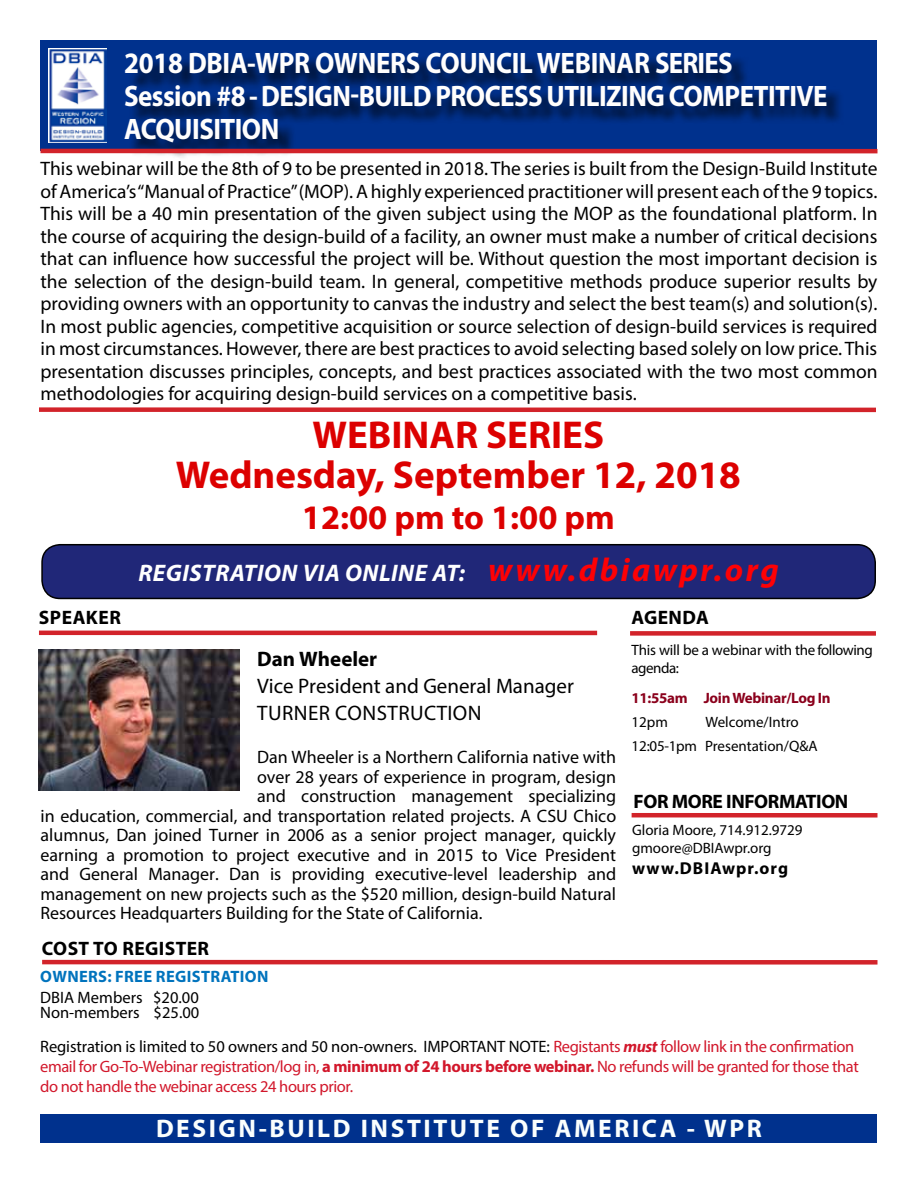
<style>
.page{position:relative;width:918px;height:1188px;background:#fff}
.page>*{position:absolute;margin:0;border:0;box-sizing:border-box;transform-origin:0 0}
.t1{font:700 39px/40.5px "Myriad Pro";color:#dc0000;text-align:center}
.t2{font:700 34.5px "Myriad Pro";color:#dc0000}
.t3{font:700 29.7px/33px "Myriad Pro";letter-spacing:-.02em;color:#fffefd;scale:.91 1}
.t4{font:700 25.5px "Myriad Pro";letter-spacing:.1em;color:#fafefd}
.t5{font:italic 700 24px "Myriad Pro";letter-spacing:.02em;color:#fff}
.t6{font:21px/27px "Myriad Pro";color:#000}
.t7{font:700 21px "Myriad Pro";color:#000}
.t8{font:19.5px/22.5px "Myriad Pro";color:#000;text-align:justify}
.t9{font:700 19.5px "Myriad Pro";letter-spacing:.005em;color:#000}
.t10{font:700 19.5px "Myriad Pro";letter-spacing:-.02em;color:#000}
.t11{font:700 19.5px "Myriad Pro";letter-spacing:.025em;color:#000}
.t12{font:18px "Myriad Pro";color:#000}
.t13{font:700 17.25px "Myriad Pro";letter-spacing:.06em;color:#000}
.t14{font:16.5px/19.8px "Myriad Pro";letter-spacing:-.025em;color:#d2172b}
.t15{font:16.5px/15px "Myriad Pro";color:#000}
.t16{font:700 16.5px "Myriad Pro";letter-spacing:.02em;color:#0073bd}
.t17{font:15px/18px "Myriad Pro";letter-spacing:-.005em;color:#000}
.t18{font:700 15px "Myriad Pro";letter-spacing:-.02em;color:#8b001c}
.s1{font-size:33px;color:#fe0105}
.s2{color:#000}
.s3{font-weight:700;font-style:italic}
.s4{font-weight:700}
</style>
<div class="page">
<div style="left:40px;top:1114px;width:838px;height:29px;background:#00318d"></div>
<div style="left:40px;top:40px;width:838px;height:111px;background:#00318d"></div>
<img style="left:48px;top:48px;width:59px;height:94px">
<div style="left:128px;top:55px;width:717px;height:105px;background:#000;opacity:.75"></div>
<hr style="left:39px;top:631px;width:558px;height:4px;background:#d2232a">
<div style="left:630px;top:631px;width:246px;height:5px;background:#d2232a"></div>
<div style="left:39px;top:407px;width:837px;height:5px;background:#d2232a"></div>
<hr style="left:41px;top:149px;width:836px;height:4px;background:#d2232a">
<div style="left:632px;top:813px;width:245px;height:5px;background:#d2232a"></div>
<div style="left:42px;top:545px;width:833px;height:53px;background:#202778;border-radius:18px"></div>
<div style="left:41px;top:544px;width:835px;height:55px;border:2px solid #000;border-radius:18px"></div>
<div style="left:42px;top:960px;width:835px;height:5px;background:#d2232a"></div>
<img style="left:39px;top:649px;width:200px;height:142px">
<h3 class="t3" style="left:124px;top:45px;width:775px">2018 DBIA-WPR OWNERS COUNCIL WEBINAR SERIES<br>Session #8 - DESIGN-BUILD PROCESS UTILIZING COMPETITIVE<br>ACQUISITION</h3>
<p class="t8" style="left:40px;top:157px;width:839px">This webinar will be the 8th of 9 to be presented in 2018. The series is built from the Design-Build Institute of America’s “Manual of Practice” (MOP). A highly experienced practitioner will present each of the 9 topics.<br>This will be a 40 min presentation of the given subject using the MOP as the foundational platform. In the course of acquiring the design-build of a facility, an owner must make a number of critical decisions that can influence how successful the project will be. Without question the most important decision is the selection of the design-build team. In general, competitive methods produce superior results by providing owners with an opportunity to canvas the industry and select the best team(s) and solution(s).<br>In most public agencies, competitive acquisition or source selection of design-build services is required in most circumstances. However, there are best practices to avoid selecting based solely on low price. This presentation discusses principles, concepts, and best practices associated with the two most common methodologies for acquiring design-build services on a competitive basis.</p>
<h1 class="t1" style="left:176px;top:413px;width:567px">WEBINAR SERIES<br>Wednesday, September 12, 2018</h1>
<h2 class="t2" style="left:302px;top:495px;width:314px">12:00 pm to 1:00 pm</h2>
<p class="t5" style="left:138px;top:558px;width:642px">REGISTRATION VIA ONLINE AT: <span class="s1">www.dbiawpr.org</span></p>
<p class="t11" style="left:39px;top:605px;width:83px">SPEAKER</p>
<p class="t9" style="left:631px;top:605px;width:79px">AGENDA</p>
<p class="t7" style="left:257px;top:645px;width:122px">Dan Wheeler</p>
<p class="t6" style="left:257px;top:672px;width:318px">Vice President and General Manager<br>TURNER CONSTRUCTION</p>
<p class="t12" style="left:257px;top:746px;width:361px">Dan Wheeler is a Northern California native with</p>
<p class="t12" style="left:257px;top:766px;width:361px">over 28 years of experience in program, design</p>
<p class="t12" style="left:257px;top:785px;width:361px">and construction management specializing</p>
<p class="t12" style="left:40px;top:805px;width:577px">in education, commercial, and transportation related projects. A CSU Chico</p>
<p class="t12" style="left:40px;top:824px;width:577px">alumnus, Dan joined Turner in 2006 as a senior project manager, quickly</p>
<p class="t12" style="left:40px;top:844px;width:577px">earning a promotion to project executive and in 2015 to Vice President</p>
<p class="t12" style="left:40px;top:863px;width:577px">and General Manager. Dan is providing executive-level leadership and</p>
<p class="t12" style="left:40px;top:883px;width:577px">management on new projects such as the $520 million, design-build Natural</p>
<p class="t12" style="left:40px;top:902px;width:443px">Resources Headquarters Building for the State of California.</p>
<p class="t9" style="left:42px;top:935px;width:169px">COST TO REGISTER</p>
<p class="t17" style="left:631px;top:641px;width:243px">This will be a webinar with the following agenda:</p>
<p class="t18" style="left:631px;top:689px;width:201px">11:55am Join Webinar/Log In</p>
<p class="t17" style="left:631px;top:713px;width:38px">12pm</p>
<p class="t17" style="left:631px;top:710px;width:188px;line-height:24px;text-indent:74px">Welcome/Intro<br>12:05-1pm Presentation/Q&amp;A</p>
<p class="t10" style="left:634px;top:789px;width:216px">FOR MORE INFORMATION</p>
<p class="t17" style="left:632px;top:821px;width:172px">Gloria Moore, 714.912.9729 gmoore@DBIAwpr.org</p>
<p class="t13" style="left:632px;top:857px;width:157px">www.DBIAwpr.org</p>
<p class="t16" style="left:40px;top:965px;width:230px">OWNERS: FREE REGISTRATION</p>
<p class="t15" style="left:40px;top:989px;width:161px">DBIA Members $20.00<br>Non-members $25.00</p>
<p class="t14" style="left:40px;top:1037px;width:820px"><span class="s2">Registration is limited to 50 owners and 50 non-owners. IMPORTANT NOTE:</span> Registants <span class="s3">must</span> follow link in the confirmation email for Go-To-Webinar registration/log in, <span class="s4">a minimum of 24 hours before webinar.</span> No refunds will be granted for those that do not handle the webinar access 24 hours prior.</p>
<h3 class="t4" style="left:156px;top:1112px;width:607px">DESIGN-BUILD INSTITUTE OF AMERICA - WPR</h3>
</div>
